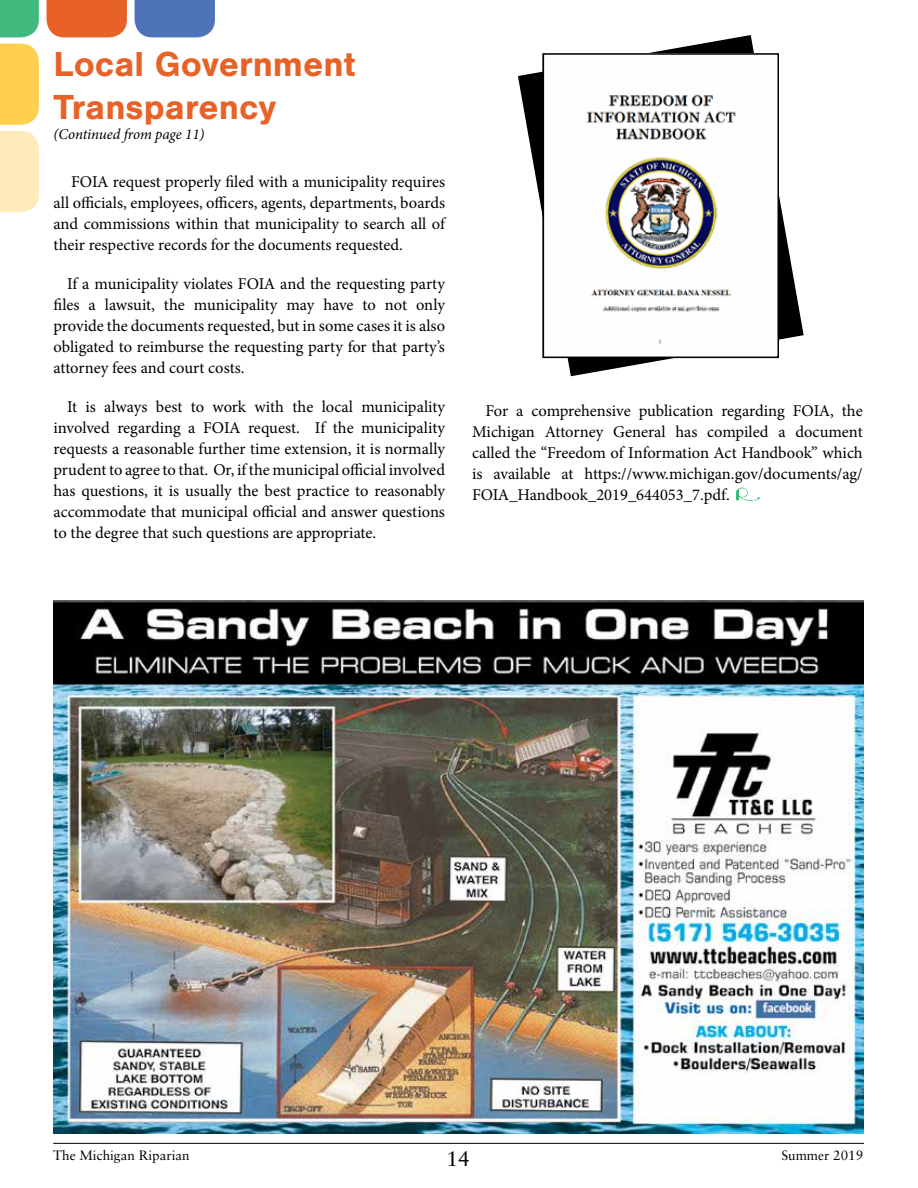
<style>
.page{position:relative;width:918px;height:1188px;background:#fff}
.page>*{position:absolute;margin:0;border:0;box-sizing:border-box;transform-origin:0 0}
.t1{font:700 36px/43.2px "Nimbus San";color:#e86228}
.t2{font:21px "Sabon LT Pro";color:#000}
.t3{font:16.5px/21px "Minion Pro";color:#000;text-align:justify}
.t4{font:italic 15px "Minion Pro";letter-spacing:-.01em;color:#000}
.t5{font:13.5px "Sabon LT Pro";color:#000}
</style>
<div class="page">
<img style="left:54px;top:600px;width:810px;height:534px">
<hr style="left:53px;top:1143px;width:811px;height:1px;background:#000">
<svg style="left:518px;top:35px;width:286px;height:342px"></svg>
<svg style="left:0;top:44px;width:39px;height:81px;background:#ffd157"></svg>
<div style="left:0;top:131px;width:39px;height:81px;background:#ffeabb"></div>
<svg style="left:0;top:0;width:39px;height:37px"></svg>
<div style="left:46px;top:0;width:81px;height:37px;background:#e86228"></div>
<div style="left:135px;top:0;width:80px;height:37px;background:#4e73b8"></div>
<svg style="left:546px;top:56px;width:230px;height:299px"></svg>
<div style="left:543px;top:53px;width:236px;height:305px;border:2px solid #000"></div>
<img style="left:737px;top:487px;width:23px;height:14px">
<h1 class="t1" style="left:54px;top:43px;width:304px">Local Government<br>Transparency</h1>
<p class="t4" style="left:54px;top:124px;width:153px">(Continued from page 11)</p>
<p class="t3" style="left:54px;top:172px;width:393px;text-indent:18px">FOIA request properly filed with a municipality requires all officials, employees, officers, agents, departments, boards and commissions within that municipality to search all of their respective records for the documents requested.</p>
<p class="t3" style="left:54px;top:274px;width:393px;text-indent:13px">If a municipality violates FOIA and the requesting party files a lawsuit, the municipality may have to not only provide the documents requested, but in some cases it is also obligated to reimburse the requesting party for that party’s attorney fees and court costs.</p>
<p class="t3" style="left:54px;top:397px;width:393px;text-indent:13px">It is always best to work with the local municipality involved regarding a FOIA request. If the municipality requests a reasonable further time extension, it is normally prudent to agree to that. Or, if the municipal official involved has questions, it is usually the best practice to reasonably accommodate that municipal official and answer questions to the degree that such questions are appropriate.</p>
<p class="t3" style="left:472px;top:400px;width:392px;text-indent:13px">For a comprehensive publication regarding FOIA, the Michigan Attorney General has compiled a document called the “Freedom of Information Act Handbook” which is available at https://www.michigan.gov/documents/ag/ FOIA_Handbook_2019_644053_7.pdf.</p>
<p class="t5" style="left:53px;top:1147px;width:138px">The Michigan Riparian</p>
<p class="t2" style="left:447px;top:1146px;width:25px">14</p>
<p class="t5" style="left:781px;top:1147px;width:83px">Summer 2019</p>
</div>
